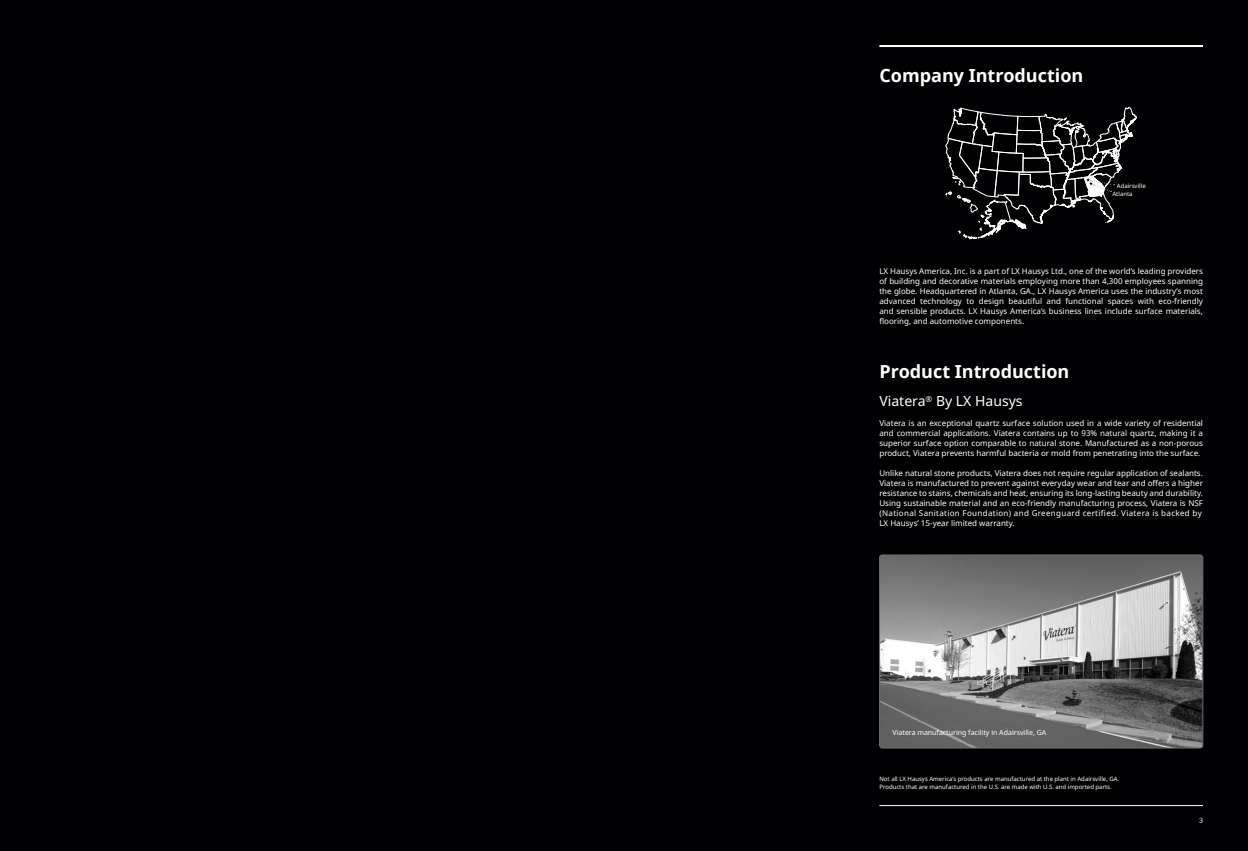
<style>
.page{position:relative;width:1248px;height:851px;background:#fff}
.page>*{position:absolute;margin:0;border:0;box-sizing:border-box;transform-origin:0 0}
.t1{font:700 18px "Noto Sans";color:#fff}
.t2{font:14px "Noto Sans";color:#fff}
.t3{font:8px/10px "Noto Sans";color:#fff;text-align:justify}
.t4{font:7px "Noto Sans";color:#fff}
.t5{font:7px "LG Sm Haotf R";color:#fff}
.t6{font:6px "Noto Sans";color:#fff}
</style>
<div class="page">
<div style="left:0;top:0;width:1247px;height:850px;background:#000002"></div>
<hr style="left:879px;top:45px;width:323px;height:2px;background:#fff">
<hr style="left:879px;top:805px;width:323px;height:1px;background:#fff">
<img style="left:879px;top:556px;width:323px;height:192px">
<div style="left:879px;top:554px;width:323px;height:194px;border:1px solid #6c6d70;border-radius:3px"></div>
<svg style="left:945px;top:107px;width:191px;height:132px"></svg>
<p class="t1" style="left:879px;top:63px;width:205px">Company Introduction</p>
<p class="t6" style="left:1116px;top:181px;width:30px">Adairsville</p>
<p class="t6" style="left:1112px;top:189px;width:22px">Atlanta</p>
<p class="t3" style="left:879px;top:266px;width:325px">LX Hausys America, Inc. is a part of LX Hausys Ltd., one of the world’s leading providers of building and decorative materials employing more than 4,300 employees spanning the globe. Headquartered in Atlanta, GA., LX Hausys America uses the industry’s most advanced technology to design beautiful and functional spaces with eco-friendly and sensible products. LX Hausys America’s business lines include surface materials, flooring, and automotive components.</p>
<p class="t1" style="left:879px;top:359px;width:191px">Product Introduction</p>
<p class="t2" style="left:879px;top:391px;width:145px">Viatera<sup>®</sup> By LX Hausys</p>
<p class="t3" style="left:879px;top:418px;width:325px">Viatera is an exceptional quartz surface solution used in a wide variety of residential and commercial applications. Viatera contains up to 93% natural quartz, making it a superior surface option comparable to natural stone. Manufactured as a non-porous product, Viatera prevents harmful bacteria or mold from penetrating into the surface.</p>
<p class="t3" style="left:879px;top:468px;width:325px">Unlike natural stone products, Viatera does not require regular application of sealants.<br>Viatera is manufactured to prevent against everyday wear and tear and offers a higher resistance to stains, chemicals and heat, ensuring its long-lasting beauty and durability.<br>Using sustainable material and an eco-friendly manufacturing process, Viatera is NSF (National Sanitation Foundation) and Greenguard certified. Viatera is backed by</p>
<p class="t3" style="left:879px;top:518px;width:137px">LX Hausys’ 15-year limited warranty.</p>
<p class="t4" style="left:892px;top:727px;width:155px">Viatera manufacturing facility in Adairsville, GA</p>
<p class="t6" style="left:879px;top:774px;width:241px">Not all LX Hausys America’s products are manufactured at the plant in Adairsville, GA.</p>
<p class="t6" style="left:879px;top:782px;width:234px">Products that are manufactured in the U.S. are made with U.S. and imported parts.</p>
<p class="t5" style="left:1198px;top:817px;width:6px">3</p>
</div>
